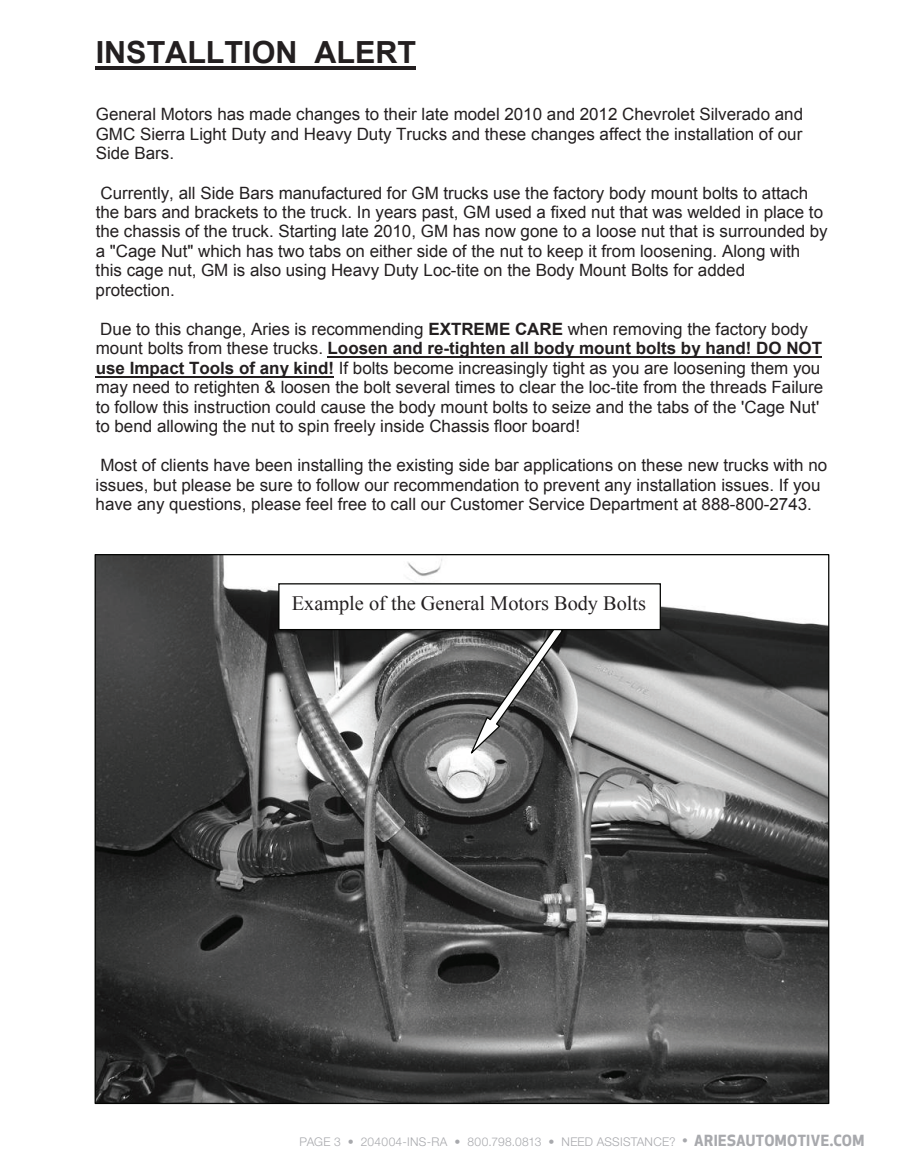
<style>
.page{position:relative;width:905px;height:1175px;background:#fff}
.page>*{position:absolute;margin:0;border:0;box-sizing:border-box;transform-origin:0 0}
.t1{font:700 30.45px "Arial";color:#231f20}
.t2{font:20.4px "Times New Roman";color:#231f20}
.t3{font:16.95px/19.5px "Arial";color:#231f20}
.t4{font:300 12px "Helvetica Neue LT Std";letter-spacing:.02em;color:#a8a9ad}
.s1{font-weight:700}
.s2{font-family:"Apex New";font-weight:500;font-size:15px}
.s3{font-family:"Apex New";font-weight:700;font-size:15px}
</style>
<div class="page">
<hr style="left:96px;top:66px;width:320px;height:4px;background:#231f20">
<hr style="left:327px;top:356px;width:495px;height:2px;background:#231f20">
<hr style="left:96px;top:376px;width:238px;height:1px;background:#231f20">
<img style="left:97px;top:556px;width:730px;height:546px">
<svg style="left:467px;top:630px;width:97px;height:128px;background:#656565"></svg>
<div style="left:279px;top:584px;width:381px;height:45px;background:#fff"></div>
<div style="left:278px;top:583px;width:383px;height:47px;border:1px solid #040503"></div>
<h1 class="t1" style="left:96px;top:32px;width:322px">INSTALLTION ALERT</h1>
<p class="t3" style="left:96px;top:105px;width:709px;text-align:justify">General Motors has made changes to their late model 2010 and 2012 Chevrolet Silverado and GMC Sierra Light Duty and Heavy Duty Trucks and these changes affect the installation of our Side Bars.</p>
<p class="t3" style="left:96px;top:183px;width:733px">Currently, all Side Bars manufactured for GM trucks use the factory body mount bolts to attach the bars and brackets to the truck. In years past, GM used a fixed nut that was welded in place to the chassis of the truck. Starting late 2010, GM has now gone to a loose nut that is surrounded by a "Cage Nut" which has two tabs on either side of the nut to keep it from loosening. Along with this cage nut, GM is also using Heavy Duty Loc-tite on the Body Mount Bolts for added protection.</p>
<p class="t3" style="left:96px;top:319px;width:729px">Due to this change, Aries is recommending <span class="s1">EXTREME CARE</span> when removing the factory body mount bolts from these trucks. <span class="s1">Loosen and re-tighten all body mount bolts by hand! DO NOT use Impact Tools of any kind!</span> If bolts become increasingly tight as you are loosening them you may need to retighten &amp; loosen the bolt several times to clear the loc-tite from the threads Failure to follow this instruction could cause the body mount bolts to seize and the tabs of the 'Cage Nut' to bend allowing the nut to spin freely inside Chassis floor board!</p>
<p class="t3" style="left:96px;top:456px;width:733px">Most of clients have been installing the existing side bar applications on these new trucks with no issues, but please be sure to follow our recommendation to prevent any installation issues. If you have any questions, please feel free to call our Customer Service Department at 888-800-2743.</p>
<p class="t2" style="left:292px;top:589px;width:356px">Example of the General Motors Body Bolts</p>
<p class="t4" style="left:299px;top:1134px;width:566px">PAGE 3 • 204004-INS-RA • 800.798.0813 • NEED ASSISTANCE? <span class="s2">•</span> <span class="s3">ARIESAUTOMOTIVE.COM</span></p>
</div>
